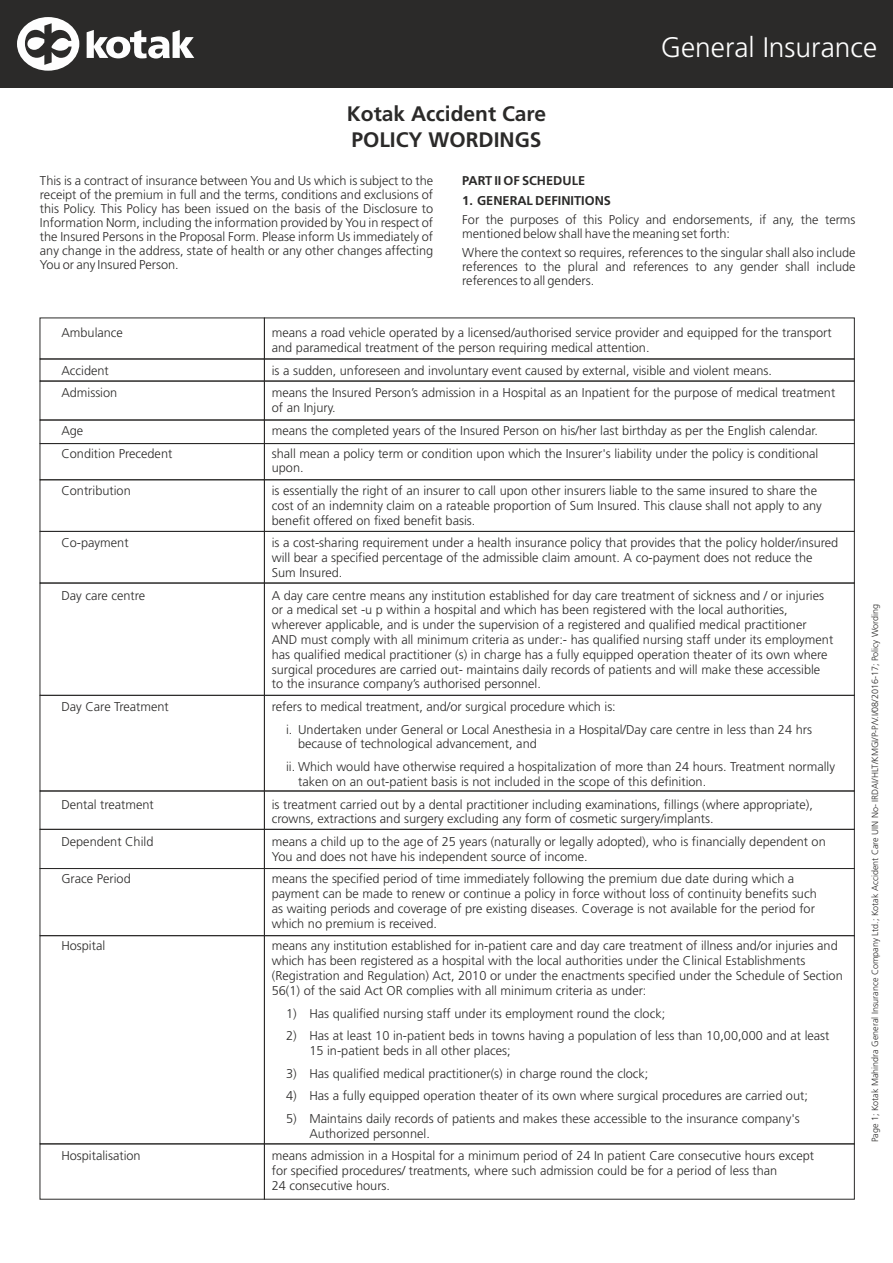
<style>
.page{position:relative;width:893px;height:1263px;background:#fff}
.page>*{position:absolute;margin:0;border:0;box-sizing:border-box;transform-origin:0 0}
.t1{font:300 28.2px "Frutiger";color:#fefefe}
.t2{font:700 21px/25.2px "Frutiger";color:#2b2a29}
.t3{font:300 12.75px/14.9px "Frutiger";color:#2b2a29}
.t4{font:700 12.75px "Frutiger";color:#2b2a29}
.t5{font:300 9px "Frutiger";color:#2b2a29}
</style>
<div class="page">
<div style="left:0;top:0;width:893px;height:88px;background:#2b2a29"></div>
<div style="left:17px;top:17px;width:62px;height:54px;background:#fefefe;border-radius:50%"></div>
<svg style="left:25px;top:23px;width:47px;height:42px"></svg>
<svg style="left:87px;top:30px;width:107px;height:29px"></svg>
<div style="left:264px;top:317px;width:591px;height:42px;border:1px solid #2b2a29"></div>
<div style="left:40px;top:317px;width:225px;height:42px;border:1px solid #2b2a29"></div>
<div style="left:40px;top:359px;width:225px;height:22px;border:1px solid #2b2a29"></div>
<div style="left:40px;top:381px;width:225px;height:39px;border:1px solid #2b2a29"></div>
<div style="left:40px;top:420px;width:225px;height:24px;border:1px solid #2b2a29"></div>
<div style="left:40px;top:443px;width:225px;height:37px;border:1px solid #2b2a29"></div>
<div style="left:40px;top:479px;width:225px;height:53px;border:1px solid #2b2a29"></div>
<div style="left:40px;top:531px;width:225px;height:52px;border:1px solid #2b2a29"></div>
<div style="left:40px;top:583px;width:225px;height:113px;border:1px solid #2b2a29"></div>
<div style="left:40px;top:695px;width:225px;height:96px;border:1px solid #2b2a29"></div>
<div style="left:40px;top:790px;width:225px;height:40px;border:1px solid #2b2a29"></div>
<div style="left:40px;top:829px;width:225px;height:40px;border:1px solid #2b2a29"></div>
<div style="left:40px;top:868px;width:225px;height:68px;border:1px solid #2b2a29"></div>
<div style="left:40px;top:935px;width:225px;height:209px;border:1px solid #2b2a29"></div>
<div style="left:264px;top:359px;width:591px;height:22px;border:1px solid #2b2a29"></div>
<div style="left:264px;top:381px;width:591px;height:39px;border:1px solid #2b2a29"></div>
<div style="left:264px;top:420px;width:591px;height:24px;border:1px solid #2b2a29"></div>
<div style="left:264px;top:443px;width:591px;height:37px;border:1px solid #2b2a29"></div>
<div style="left:264px;top:479px;width:591px;height:53px;border:1px solid #2b2a29"></div>
<div style="left:264px;top:531px;width:591px;height:52px;border:1px solid #2b2a29"></div>
<div style="left:264px;top:583px;width:591px;height:113px;border:1px solid #2b2a29"></div>
<div style="left:264px;top:695px;width:591px;height:96px;border:1px solid #2b2a29"></div>
<div style="left:264px;top:790px;width:591px;height:40px;border:1px solid #2b2a29"></div>
<div style="left:264px;top:829px;width:591px;height:40px;border:1px solid #2b2a29"></div>
<div style="left:264px;top:868px;width:591px;height:68px;border:1px solid #2b2a29"></div>
<div style="left:264px;top:935px;width:591px;height:209px;border:1px solid #2b2a29"></div>
<div style="left:40px;top:1143px;width:225px;height:56px;border:1px solid #2b2a29"></div>
<div style="left:264px;top:1143px;width:591px;height:56px;border:1px solid #2b2a29"></div>
<h2 class="t2" style="left:347px;top:104px;width:201px">Kotak Accident Care<br>POLICY WORDINGS</h2>
<h1 class="t1" style="left:661px;top:36px;width:218px">General Insurance</h1>
<p class="t3" style="left:40px;top:175px;width:395px;line-height:14px;text-align:justify">This is a contract of insurance between You and Us which is subject to the receipt of the premium in full and the terms, conditions and exclusions of this Policy. This Policy has been issued on the basis of the Disclosure to Information Norm, including the information provided by You in respect of the Insured Persons in the Proposal Form. Please inform Us immediately of any change in the address, state of health or any other changes affecting You or any Insured Person.</p>
<p class="t4" style="left:462px;top:176px;width:124px">PART II OF SCHEDULE</p>
<p class="t4" style="left:462px;top:195px;width:150px">1. GENERAL DEFINITIONS</p>
<p class="t3" style="left:462px;top:213px;width:395px;line-height:14px">For the purposes of this Policy and endorsements, if any, the terms mentioned below shall have the meaning set forth:</p>
<p class="t3" style="left:462px;top:247px;width:395px;line-height:14px;text-align:justify">Where the context so requires, references to the singular shall also include references to the plural and references to any gender shall include references to all genders.</p>
<p class="t3" style="left:61px;top:327px;width:63px">Ambulance</p>
<p class="t3" style="left:272px;top:327px;width:561px">means a road vehicle operated by a licensed/authorised service provider and equipped for the transport and paramedical treatment of the person requiring medical attention.</p>
<p class="t3" style="left:61px;top:364px;width:49px">Accident</p>
<p class="t3" style="left:272px;top:364px;width:502px">is a sudden, unforeseen and involuntary event caused by external, visible and violent means.</p>
<p class="t3" style="left:61px;top:387px;width:57px">Admission</p>
<p class="t3" style="left:272px;top:387px;width:565px">means the Insured Person’s admission in a Hospital as an Inpatient for the purpose of medical treatment of an Injury.</p>
<p class="t3" style="left:61px;top:424px;width:23px">Age</p>
<p class="t3" style="left:272px;top:424px;width:548px">means the completed years of the Insured Person on his/her last birthday as per the English calendar.</p>
<p class="t3" style="left:61px;top:447px;width:112px">Condition Precedent</p>
<p class="t3" style="left:272px;top:447px;width:548px">shall mean a policy term or condition upon which the Insurer's liability under the policy is conditional upon.</p>
<p class="t3" style="left:61px;top:484px;width:71px">Contribution</p>
<p class="t3" style="left:272px;top:484px;width:551px">is essentially the right of an insurer to call upon other insurers liable to the same insured to share the cost of an indemnity claim on a rateable proportion of Sum Insured. This clause shall not apply to any benefit offered on fixed benefit basis.</p>
<p class="t3" style="left:61px;top:537px;width:69px">Co-payment</p>
<p class="t3" style="left:272px;top:537px;width:568px">is a cost-sharing requirement under a health insurance policy that provides that the policy holder/insured will bear a specified percentage of the admissible claim amount. A co-payment does not reduce the<br>Sum Insured.</p>
<p class="t3" style="left:61px;top:589px;width:85px">Day care centre</p>
<p class="t3" style="left:272px;top:589px;width:563px">A day care centre means any institution established for day care treatment of sickness and / or injuries or a medical set -u p within a hospital and which has been registered with the local authorities, wherever applicable, and is under the supervision of a registered and qualified medical practitioner AND must comply with all minimum criteria as under:- has qualified nursing staff under its employment has qualified medical practitioner (s) in charge has a fully equipped operation theater of its own where surgical procedures are carried out- maintains daily records of patients and will make these accessible to the insurance company’s authorised personnel.</p>
<p class="t3" style="left:61px;top:700px;width:109px">Day Care Treatment</p>
<p class="t3" style="left:286px;top:696px;width:527px;line-height:22.6px;text-indent:-14px">refers to medical treatment, and/or surgical procedure which is:<br>i. Undertaken under General or Local Anesthesia in a Hospital/Day care centre in less than 24 hrs</p>
<p class="t3" style="left:286px;top:734px;width:551px;line-height:22.6px;text-indent:12px">because of technological advancement, and<br>ii. Which would have otherwise required a hospitalization of more than 24 hours. Treatment normally</p>
<p class="t3" style="left:298px;top:775px;width:410px">taken on an out-patient basis is not included in the scope of this definition.</p>
<p class="t3" style="left:61px;top:798px;width:94px">Dental treatment</p>
<p class="t3" style="left:272px;top:798px;width:543px">is treatment carried out by a dental practitioner including examinations, fillings (where appropriate), crowns, extractions and surgery excluding any form of cosmetic surgery/implants.</p>
<p class="t3" style="left:61px;top:835px;width:94px">Dependent Child</p>
<p class="t3" style="left:272px;top:835px;width:555px">means a child up to the age of 25 years (naturally or legally adopted), who is financially dependent on<br>You and does not have his independent source of income.</p>
<p class="t3" style="left:61px;top:873px;width:71px">Grace Period</p>
<p class="t3" style="left:272px;top:873px;width:546px">means the specified period of time immediately following the premium due date during which a payment can be made to renew or continue a policy in force without loss of continuity benefits such as waiting periods and coverage of pre existing diseases. Coverage is not available for the period for which no premium is received.</p>
<p class="t3" style="left:61px;top:940px;width:45px">Hospital</p>
<p class="t3" style="left:272px;top:940px;width:572px">means any institution established for in-patient care and day care treatment of illness and/or injuries and which has been registered as a hospital with the local authorities under the Clinical Establishments (Registration and Regulation) Act, 2010 or under the enactments specified under the Schedule of Section 56(1) of the said Act OR complies with all minimum criteria as under:</p>
<p class="t3" style="left:286px;top:1007px;width:381px">1) Has qualified nursing staff under its employment round the clock;</p>
<p class="t3" style="left:309px;top:1029px;width:522px;text-indent:-23px">2) Has at least 10 in-patient beds in towns having a population of less than 10,00,000 and at least<br>15 in-patient beds in all other places;</p>
<p class="t3" style="left:286px;top:1067px;width:364px">3) Has qualified medical practitioner(s) in charge round the clock;</p>
<p class="t3" style="left:286px;top:1090px;width:523px">4) Has a fully equipped operation theater of its own where surgical procedures are carried out;</p>
<p class="t3" style="left:309px;top:1112px;width:492px;text-indent:-23px">5) Maintains daily records of patients and makes these accessible to the insurance company's<br>Authorized personnel.</p>
<p class="t3" style="left:61px;top:1150px;width:81px">Hospitalisation</p>
<p class="t3" style="left:272px;top:1150px;width:544px">means admission in a Hospital for a minimum period of 24 In patient Care consecutive hours except for specified procedures/ treatments, where such admission could be for a period of less than<br>24 consecutive hours.</p>
<p class="t5" style="left:871px;top:1142px;width:540px;rotate:-90deg">Page 1; Kotak Mahindra General Insurance Company Ltd.; Kotak Accident Care UIN No- IRDAI/HLT/KMGI/P-P/V.I/08/2016-17; Policy Wording</p>
</div>
